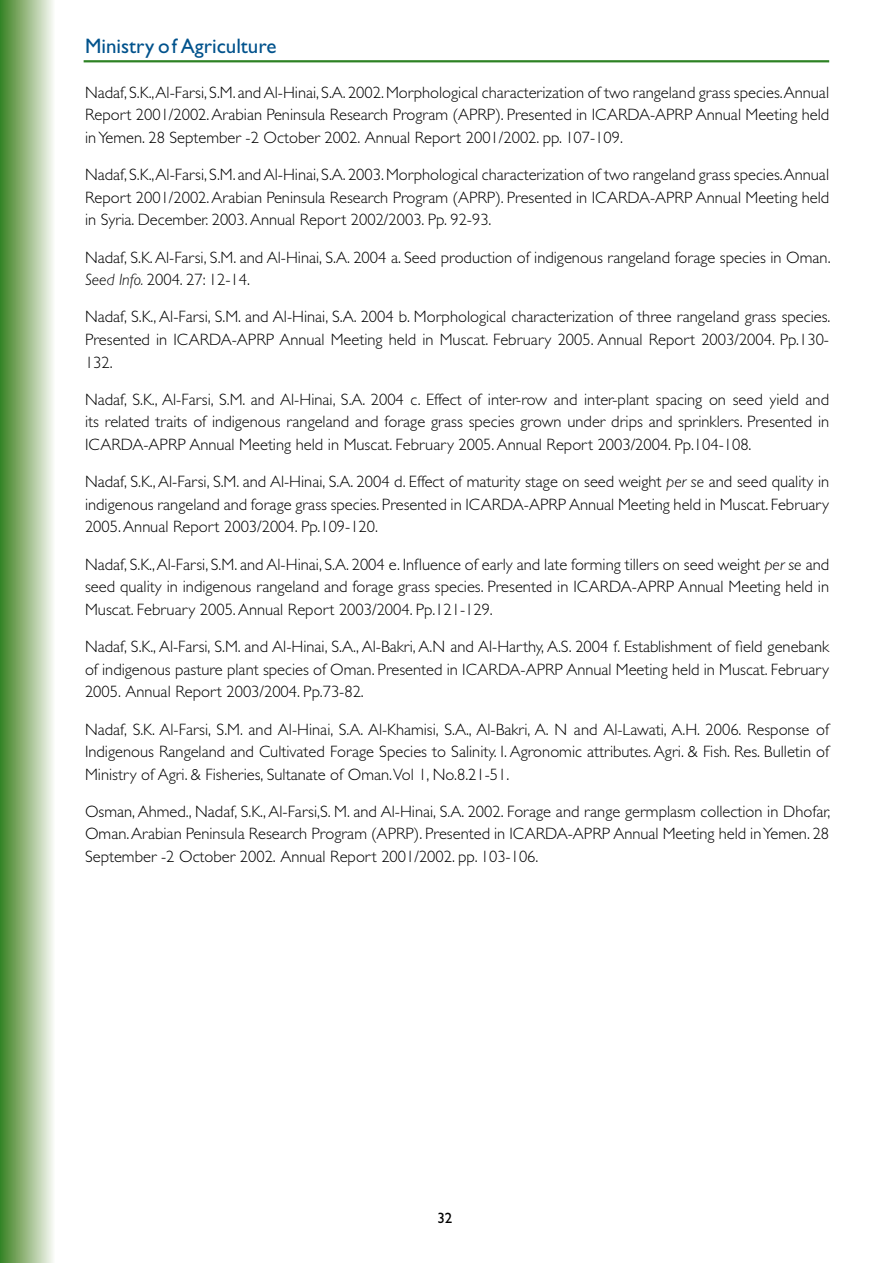
<style>
.page{position:relative;width:893px;height:1263px;background:#fff}
.page>*{position:absolute;margin:0;border:0;box-sizing:border-box;transform-origin:0 0}
.t1{font:21px "Gill Sans";color:#00528c}
.t2{font:300 16.5px/22.5px "Gill Sans";color:#000;text-align:justify}
.t3{font:15px "Gill Sans";color:#000}
.s1{font-style:italic}
</style>
<div class="page">
<div style="left:0;top:0;width:55px;height:1263px;background:linear-gradient(to right,#3a801e,#fdfaf6)"></div>
<hr style="left:84px;top:60px;width:745px;height:2px;background:#2e8224">
<p class="t1" style="left:85px;top:34px;width:193px">Ministry of Agriculture</p>
<p class="t2" style="left:85px;top:81px;width:746px">Nadaf, S.K., Al-Farsi, S.M. and Al-Hinai, S.A. 2002. Morphological characterization of two rangeland grass species. Annual Report 2001/2002. Arabian Peninsula Research Program (APRP). Presented in ICARDA-APRP Annual Meeting held in Yemen. 28 September -2 October 2002. Annual Report 2001/2002. pp. 107-109.</p>
<p class="t2" style="left:85px;top:163px;width:746px">Nadaf, S.K., Al-Farsi, S.M. and Al-Hinai, S.A. 2003. Morphological characterization of two rangeland grass species. Annual Report 2001/2002. Arabian Peninsula Research Program (APRP). Presented in ICARDA-APRP Annual Meeting held in Syria. December. 2003. Annual Report 2002/2003. Pp. 92-93.</p>
<p class="t2" style="left:85px;top:246px;width:747px">Nadaf, S.K. Al-Farsi, S.M. and Al-Hinai, S.A. 2004 a. Seed production of indigenous rangeland forage species in Oman.<br><span class="s1">Seed Info.</span> 2004. 27: 12-14.</p>
<p class="t2" style="left:85px;top:306px;width:747px">Nadaf, S.K., Al-Farsi, S.M. and Al-Hinai, S.A. 2004 b. Morphological characterization of three rangeland grass species.<br>Presented in ICARDA-APRP Annual Meeting held in Muscat. February 2005. Annual Report 2003/2004. Pp.130- 132.</p>
<p class="t2" style="left:85px;top:388px;width:746px">Nadaf, S.K., Al-Farsi, S.M. and Al-Hinai, S.A. 2004 c. Effect of inter-row and inter-plant spacing on seed yield and its related traits of indigenous rangeland and forage grass species grown under drips and sprinklers. Presented in ICARDA-APRP Annual Meeting held in Muscat. February 2005. Annual Report 2003/2004. Pp.104-108.</p>
<p class="t2" style="left:85px;top:470px;width:746px">Nadaf, S.K., Al-Farsi, S.M. and Al-Hinai, S.A. 2004 d. Effect of maturity stage on seed weight <span class="s1">per se</span> and seed quality in indigenous rangeland and forage grass species. Presented in ICARDA-APRP Annual Meeting held in Muscat. February 2005. Annual Report 2003/2004. Pp.109-120.</p>
<p class="t2" style="left:85px;top:553px;width:746px">Nadaf, S.K., Al-Farsi, S.M. and Al-Hinai, S.A. 2004 e. Influence of early and late forming tillers on seed weight <span class="s1">per se</span> and seed quality in indigenous rangeland and forage grass species. Presented in ICARDA-APRP Annual Meeting held in Muscat. February 2005. Annual Report 2003/2004. Pp.121-129.</p>
<p class="t2" style="left:85px;top:635px;width:746px">Nadaf, S.K., Al-Farsi, S.M. and Al-Hinai, S.A., Al-Bakri, A.N and Al-Harthy, A.S. 2004 f. Establishment of field genebank of indigenous pasture plant species of Oman. Presented in ICARDA-APRP Annual Meeting held in Muscat. February 2005. Annual Report 2003/2004. Pp.73-82.</p>
<p class="t2" style="left:85px;top:718px;width:746px">Nadaf, S.K. Al-Farsi, S.M. and Al-Hinai, S.A. Al-Khamisi, S.A., Al-Bakri, A. N and Al-Lawati, A.H. 2006. Response of Indigenous Rangeland and Cultivated Forage Species to Salinity. I. Agronomic attributes. Agri. &amp; Fish. Res. Bulletin of Ministry of Agri. &amp; Fisheries, Sultanate of Oman.Vol 1, No.8.21-51.</p>
<p class="t2" style="left:85px;top:800px;width:747px">Osman, Ahmed., Nadaf, S.K., Al-Farsi,S. M. and Al-Hinai, S.A. 2002. Forage and range germplasm collection in Dhofar, Oman. Arabian Peninsula Research Program (APRP). Presented in ICARDA-APRP Annual Meeting held in Yemen. 28<br>September -2 October 2002. Annual Report 2001/2002. pp. 103-106.</p>
<p class="t3" style="left:437px;top:1210px;width:16px">32</p>
</div>
